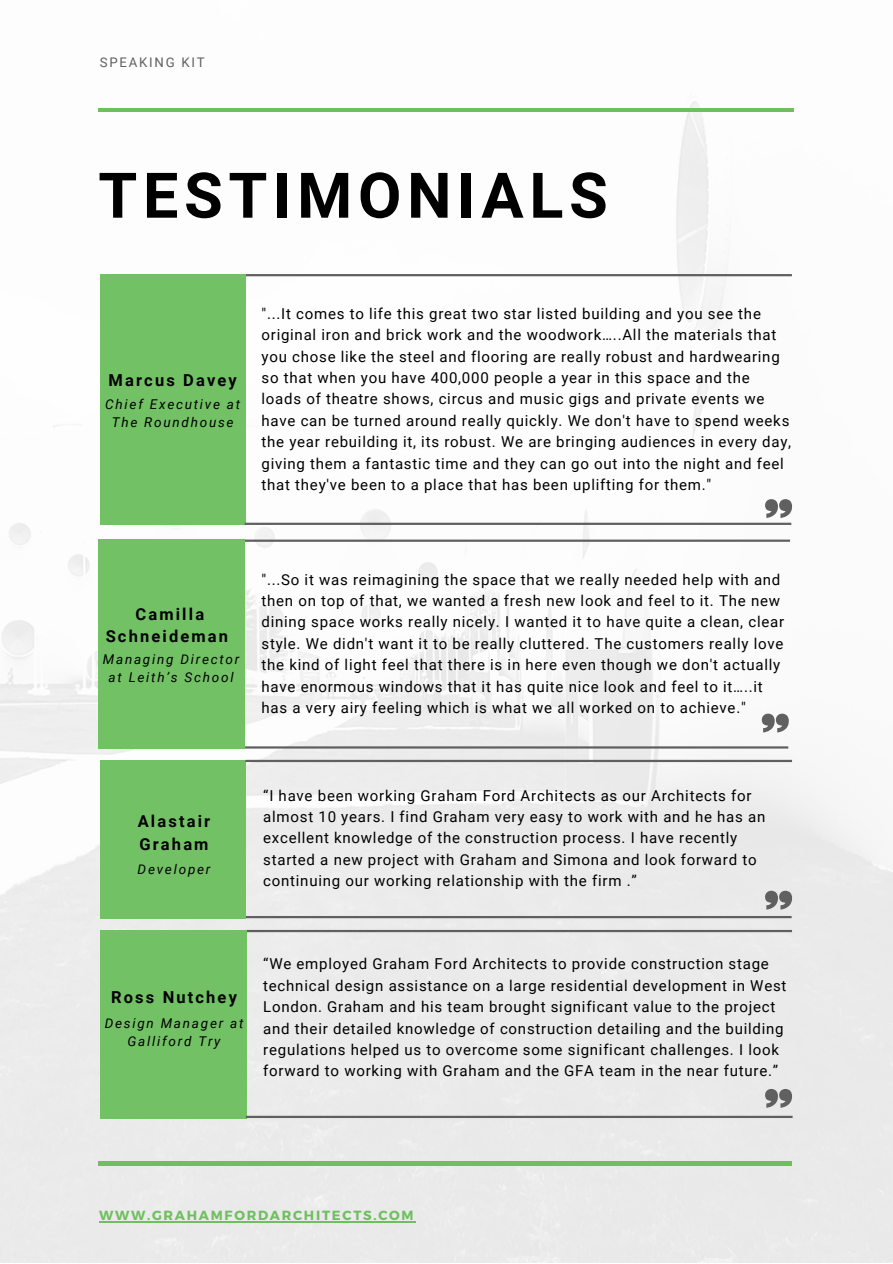
<style>
.page{position:relative;width:893px;height:1264px;background:#fff}
.page>*{position:absolute;margin:0;border:0;box-sizing:border-box;transform-origin:0 0}
.t1{font:700 63px "Roboto";letter-spacing:.09em;color:#000}
.t2{font:700 16.5px/22.5px "Roboto";letter-spacing:.13em;color:#000;text-align:center}
.t3{font:15px/21.3px "Roboto";letter-spacing:.05em;color:#000}
.t4{font:italic 13.5px/18px "Roboto";letter-spacing:.13em;color:#000;text-align:center}
.t5{font:700 13.2px "Montserrat";letter-spacing:.13em;color:#6ec05e}
.t6{font:13.2px "Roboto";letter-spacing:.13em;color:#606060}
</style>
<div class="page">
<img style="left:0;top:101px;width:892px;height:1161px">
<hr style="left:99px;top:108px;width:695px;height:3px;background:#6ec05e">
<hr style="left:98px;top:1161px;width:694px;height:4px;background:#6ec05e">
<hr style="left:245px;top:274px;width:546px;height:2px;background:#606060">
<div style="left:100px;top:274px;width:145px;height:251px;background:#72c265"></div>
<svg style="left:765px;top:499px;width:27px;height:19px"></svg>
<hr style="left:99px;top:1221px;width:316px;height:1px;background:#6ec05e">
<hr style="left:245px;top:522px;width:546px;height:3px;background:#606060">
<hr style="left:243px;top:539px;width:547px;height:3px;background:#606060">
<div style="left:98px;top:539px;width:147px;height:209px;background:#72c265"></div>
<svg style="left:761px;top:713px;width:27px;height:19px"></svg>
<hr style="left:245px;top:746px;width:543px;height:2px;background:#606060">
<hr style="left:245px;top:916px;width:546px;height:2px;background:#606060">
<div style="left:100px;top:759px;width:145px;height:159px;background:#72c265"></div>
<hr style="left:245px;top:759px;width:547px;height:3px;background:#606060">
<svg style="left:765px;top:890px;width:27px;height:19px"></svg>
<hr style="left:245px;top:929px;width:547px;height:3px;background:#606060">
<div style="left:100px;top:929px;width:146px;height:189px;background:#72c265"></div>
<svg style="left:765px;top:1088px;width:27px;height:19px"></svg>
<hr style="left:246px;top:1115px;width:546px;height:2px;background:#606060">
<p class="t6" style="left:100px;top:55px;width:106px">SPEAKING KIT</p>
<p class="t1" style="left:98px;top:159px;width:511px">TESTIMONIALS</p>
<p class="t2" style="left:108px;top:369px;width:130px">Marcus Davey</p>
<p class="t4" style="left:105px;top:395px;width:136px">Chief Executive at<br>The Roundhouse</p>
<p class="t3" style="left:261px;top:303px;width:531px">"...It comes to life this great two star listed building and you see the original iron and brick work and the woodwork…..All the materials that you chose like the steel and flooring are really robust and hardwearing so that when you have 400,000 people a year in this space and the loads of theatre shows, circus and music gigs and private events we have can be turned around really quickly. We don't have to spend weeks the year rebuilding it, its robust. We are bringing audiences in every day, giving them a fantastic time and they can go out into the night and feel that they've been to a place that has been uplifting for them."</p>
<p class="t2" style="left:106px;top:603px;width:124px">Camilla<br>Schneideman</p>
<p class="t4" style="left:103px;top:650px;width:138px">Managing Director at Leith’s School</p>
<p class="t3" style="left:261px;top:569px;width:524px">"...So it was reimagining the space that we really needed help with and then on top of that, we wanted a fresh new look and feel to it. The new dining space works really nicely. I wanted it to have quite a clean, clear style. We didn't want it to be really cluttered. The customers really love the kind of light feel that there is in here even though we don't actually have enormous windows that it has quite nice look and feel to it…..it has a very airy feeling which is what we all worked on to achieve."</p>
<p class="t2" style="left:138px;top:810px;width:74px;text-align:left">Alastair<br>Graham</p>
<p class="t4" style="left:138px;top:860px;width:74px">Developer</p>
<p class="t3" style="left:263px;top:784px;width:503px">“I have been working Graham Ford Architects as our Architects for almost 10 years. I find Graham very easy to work with and he has an excellent knowledge of the construction process. I have recently started a new project with Graham and Simona and look forward to continuing our working relationship with the firm .”</p>
<p class="t2" style="left:111px;top:986px;width:127px">Ross Nutchey</p>
<p class="t4" style="left:105px;top:1013px;width:140px">Design Manager at<br>Galliford Try</p>
<p class="t3" style="left:263px;top:953px;width:524px">“We employed Graham Ford Architects to provide construction stage technical design assistance on a large residential development in West London. Graham and his team brought significant value to the project and their detailed knowledge of construction detailing and the building regulations helped us to overcome some significant challenges. I look forward to working with Graham and the GFA team in the near future.”</p>
<p class="t5" style="left:99px;top:1207px;width:316px">WWW.GRAHAMFORDARCHITECTS.COM</p>
</div>
